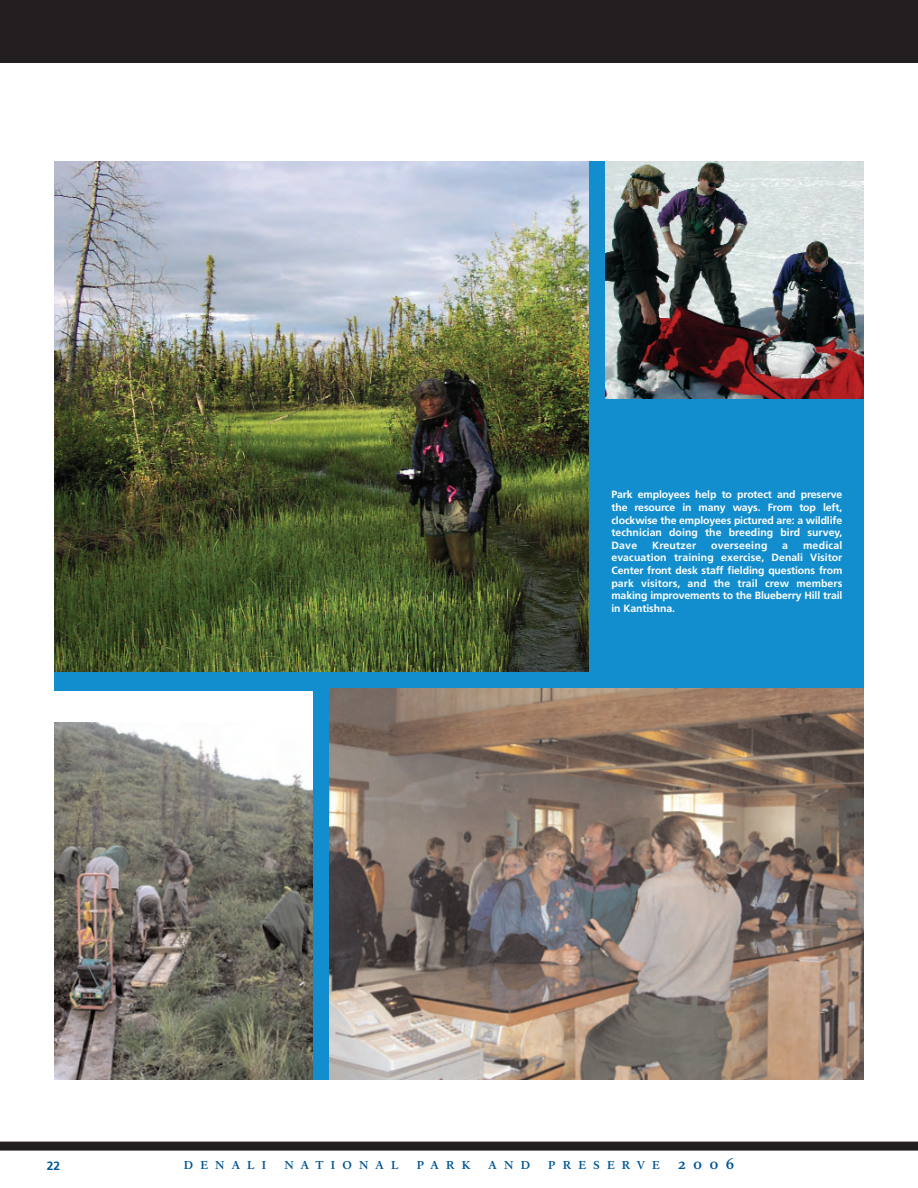
<style>
.page{position:relative;width:918px;height:1188px;background:#fff}
.page>*{position:absolute;margin:0;border:0;box-sizing:border-box;transform-origin:0 0}
.t1{font:700 12px "Frutiger";color:#005595}
.t2{font:700 11.25px "NPS Rawlinson";letter-spacing:.645em;color:#005595}
.t3{font:700 10.5px/12.6px "Frutiger";letter-spacing:-.01em;color:#fff;text-align:justify}
.t4{font:700 10.5px "Frutiger";letter-spacing:.02em;color:#fff}
.s1{font-size:15px}
</style>
<div class="page">
<div style="left:54px;top:162px;width:810px;height:918px;background:#128ece"></div>
<div style="left:0;top:1142px;width:918px;height:9px;background:#231f20"></div>
<div style="left:54px;top:691px;width:258px;height:389px;background:#fff"></div>
<div style="left:0;top:0;width:918px;height:63px;background:#231f20"></div>
<img style="left:54px;top:162px;width:534px;height:510px">
<img style="left:606px;top:162px;width:258px;height:236px">
<img style="left:329px;top:688px;width:535px;height:392px">
<img style="left:54px;top:722px;width:258px;height:358px">
<p class="t3" style="left:611px;top:489px;width:232px">Park employees help to protect and preserve the resource in many ways. From top left, clockwise the employees pictured are: a wildlife technician doing the breeding bird survey, Dave</p>
<p class="t3" style="left:611px;top:540px;width:233px;text-indent:192px">medical evacuation training exercise, Denali Visitor Center front desk staff fielding questions from park visitors, and the trail crew members making improvements to the Blueberry Hill trail in Kantishna.</p>
<p class="t4" style="left:652px;top:541px;width:46px">Kreutzer</p>
<p class="t4" style="left:711px;top:541px;width:58px">overseeing</p>
<p class="t3" style="left:782px;top:540px;width:7px">a</p>
<p class="t1" style="left:47px;top:1161px;width:15px">22</p>
<p class="t2" style="left:184px;top:1161px;width:84px">DENALI</p>
<p class="t2" style="left:284px;top:1161px;width:116px">NATIONAL</p>
<p class="t2" style="left:417px;top:1161px;width:55px">PARK</p>
<p class="t2" style="left:489px;top:1161px;width:43px">AND</p>
<p class="t2" style="left:548px;top:1161px;width:187px">PRESERVE <span class="s1">2006</span></p>
</div>
